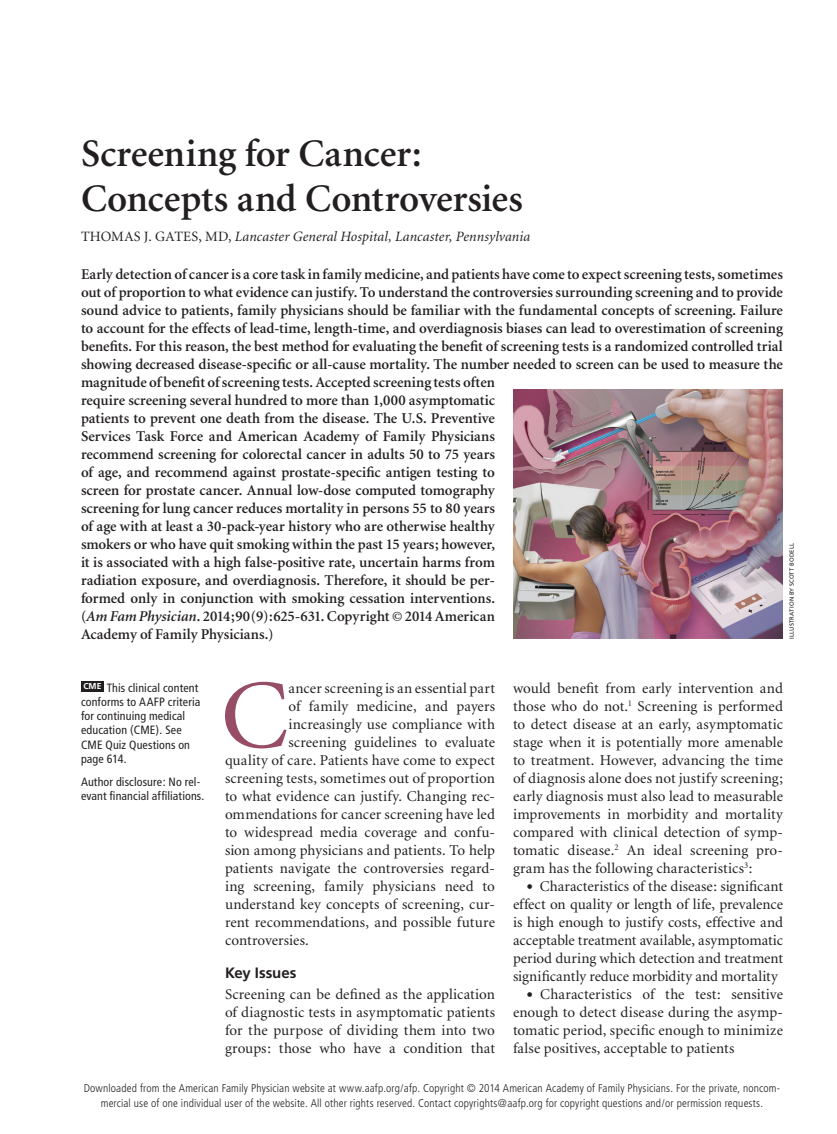
<style>
.page{position:relative;width:837px;height:1134px;background:#fff}
.page>*{position:absolute;margin:0;border:0;box-sizing:border-box;transform-origin:0 0}
.body_dropcap{font:98.1px "Minion";color:#984d66;scale:1.05 1}
.article_title{font:600 39px/45px "Minion";color:#231f20}
.abstract{font:600 15px/18px "Minion";color:#231f20}
.body_noindent{font:15px/18px "Minion";letter-spacing:.01em;color:#231f20;text-align:justify}
.body_dropcap-2{font:15px "Minion";letter-spacing:.005em;color:#231f20}
.body_text{font:15px/18px "Minion";letter-spacing:.005em;color:#231f20;text-align:justify}
.head1{font:700 15px "Frutiger";color:#231f20}
.byline{font:italic 14.25px "Minion";letter-spacing:.01em;color:#231f20}
.t1{font:italic 12.75px "Minion";letter-spacing:.005em;color:#231f20}
.t2{font:italic 600 12.75px "Minion";letter-spacing:.005em;color:#231f20}
.t3{font:12.75px "Minion";letter-spacing:.03em;color:#231f20}
.blurb{font:condensed 12px/14.2px "Frutiger";letter-spacing:.01em;color:#231f20}
.t4{font:300 condensed 11.25px/15px "Frutiger";letter-spacing:.015em;color:#231f20;text-align:center}
.t5{font:700 8.55px "Frutiger";color:#fff}
.art_credit{font:6px "Frutiger";letter-spacing:.025em;color:#231f20}
.s1{font-style:normal}
.s2{font-style:italic}
.s3{font-size:22.5px}
.s4{font-family:"Frutiger";font-weight:700;font-style:normal;font-size:15px}
</style>
<div class="page">
<div style="left:81px;top:681px;width:23px;height:11px;background:#231f20"></div>
<img style="left:513px;top:390px;width:270px;height:249px">
<p class="article_title" style="left:81px;top:132px;width:443px">Screening for Cancer:<br>Concepts and Controversies</p>
<p class="byline" style="left:81px;top:229px;width:451px"><span class="s1">THOMAS J. GATES, MD,</span> Lancaster General Hospital, Lancaster, Pennsylvania</p>
<p class="abstract" style="left:81px;top:266px;width:704px">Early detection of cancer is a core task in family medicine, and patients have come to expect screening tests, sometimes out of proportion to what evidence can justify. To understand the controversies surrounding screening and to provide sound advice to patients, family physicians should be familiar with the fundamental concepts of screening. Failure to account for the effects of lead-time, length-time, and overdiagnosis biases can lead to overestimation of screening benefits. For this reason, the best method for evaluating the benefit of screening tests is a randomized controlled trial showing decreased disease-specific or all-cause mortality. The number needed to screen can be used to measure the magnitude of benefit of screening tests. Accepted screening tests often<br>require screening several hundred to more than 1,000 asymptomatic<br>patients to prevent one death from the disease. The U.S. Preventive<br>Services Task Force and American Academy of Family Physicians<br>recommend screening for colorectal cancer in adults 50 to 75 years<br>of age, and recommend against prostate-specific antigen testing to<br>screen for prostate cancer. Annual low-dose computed tomography<br>screening for lung cancer reduces mortality in persons 55 to 80 years<br>of age with at least a 30-pack-year history who are otherwise healthy<br>smokers or who have quit smoking within the past 15 years; however,<br>it is associated with a high false-positive rate, uncertain harms from<br>radiation exposure, and overdiagnosis. Therefore, it should be per-<br>formed only in conjunction with smoking cessation interventions.<br>(<span class="s2">Am Fam Physician</span>. 2014;90(9):625-631. Copyright © 2014 American<br>Academy of Family Physicians.)</p>
<p class="art_credit" style="left:788px;top:639px;width:97px;rotate:-90deg">ILLUSTRATION BY SCOTT BODELL</p>
<p class="blurb" style="left:81px;top:680px;width:121px;text-indent:26px">This clinical content conforms to AAFP criteria for continuing medical education (CME). See<br>CME Quiz Questions on page 614.</p>
<p class="blurb" style="left:81px;top:775px;width:125px">Author disclosure: No rel&shy;evant financial affiliations.</p>
<p class="t5" style="left:83px;top:681px;width:20px">CME</p>
<p class="body_dropcap" style="left:221px;top:667px;width:66px">C</p>
<p class="body_dropcap-2" style="left:288px;top:681px;width:208px">ancer screening is an essential part</p>
<p class="body_dropcap-2" style="left:288px;top:699px;width:208px">of family medicine, and payers</p>
<p class="body_dropcap-2" style="left:288px;top:717px;width:208px">increasingly use compliance with</p>
<p class="body_dropcap-2" style="left:288px;top:735px;width:208px">screening guidelines to evaluate</p>
<p class="body_dropcap-2" style="left:225px;top:753px;width:272px">quality of care. Patients have come to expect</p>
<p class="body_dropcap-2" style="left:225px;top:771px;width:271px">screening tests, sometimes out of proportion</p>
<p class="body_dropcap-2" style="left:225px;top:789px;width:272px">to what evidence can justify. Changing rec-</p>
<p class="body_dropcap-2" style="left:225px;top:807px;width:271px">ommendations for cancer screening have led</p>
<p class="body_dropcap-2" style="left:225px;top:825px;width:272px">to widespread media coverage and confu-</p>
<p class="body_dropcap-2" style="left:225px;top:843px;width:272px">sion among physicians and patients. To help</p>
<p class="body_dropcap-2" style="left:225px;top:861px;width:272px">patients navigate the controversies regard-</p>
<p class="body_dropcap-2" style="left:225px;top:879px;width:271px">ing screening, family physicians need to</p>
<p class="body_dropcap-2" style="left:225px;top:897px;width:272px">understand key concepts of screening, cur-</p>
<p class="body_dropcap-2" style="left:225px;top:915px;width:271px">rent recommendations, and possible future</p>
<p class="body_dropcap-2" style="left:225px;top:933px;width:85px">controversies.</p>
<p class="head1" style="left:225px;top:964px;width:73px">Key Issues</p>
<p class="body_noindent" style="left:225px;top:986px;width:272px">Screening can be defined as the application of diagnostic tests in asymptomatic patients for the purpose of dividing them into two groups: those who have a condition that</p>
<p class="body_noindent" style="left:513px;top:680px;width:272px">would benefit from early intervention and those who do not.<sup>1</sup> Screening is performed to detect disease at an early, asymptomatic stage when it is potentially more amenable to treatment. However, advancing the time of diagnosis alone does not justify screening; early diagnosis must also lead to measurable improvements in morbidity and mortality compared with clinical detection of symp&shy;tomatic disease.<sup>2</sup> An ideal screening pro&shy;gram has the following characteristics<sup>3</sup>:</p>
<p class="body_text" style="left:513px;top:878px;width:272px;text-indent:14px"><span class="s3">•</span> Characteristics of the disease: significant effect on quality or length of life, prevalence is high enough to justify costs, effective and acceptable treatment available, asymptomatic period during which detection and treatment significantly reduce morbidity and mortality</p>
<p class="body_text" style="left:513px;top:986px;width:272px;text-indent:14px"><span class="s3">•</span> Characteristics of the test: sensitive enough to detect disease during the asymp&shy;tomatic period, specific enough to minimize false positives, acceptable to patients</p>
<p class="t1" style="left:81px;top:1080px;width:213px">November 1, 2014 ◆ Volume 90, Number 9</p>
<p class="t3" style="left:384px;top:1080px;width:97px">www.aafp.org/afp</p>
<p class="t2" style="left:610px;top:1080px;width:175px">American Family Physician <span class="s4">625</span></p>
<p class="t4" style="left:84px;top:1081px;width:698px">Downloaded from the American Family Physician website at www.aafp.org/afp. Copyright © 2014 American Academy of Family Physicians. For the private, noncom&shy;mercial use of one individual user of the website. All other rights reserved. Contact copyrights@aafp.org for copyright questions and/or permission requests.</p>
</div>
